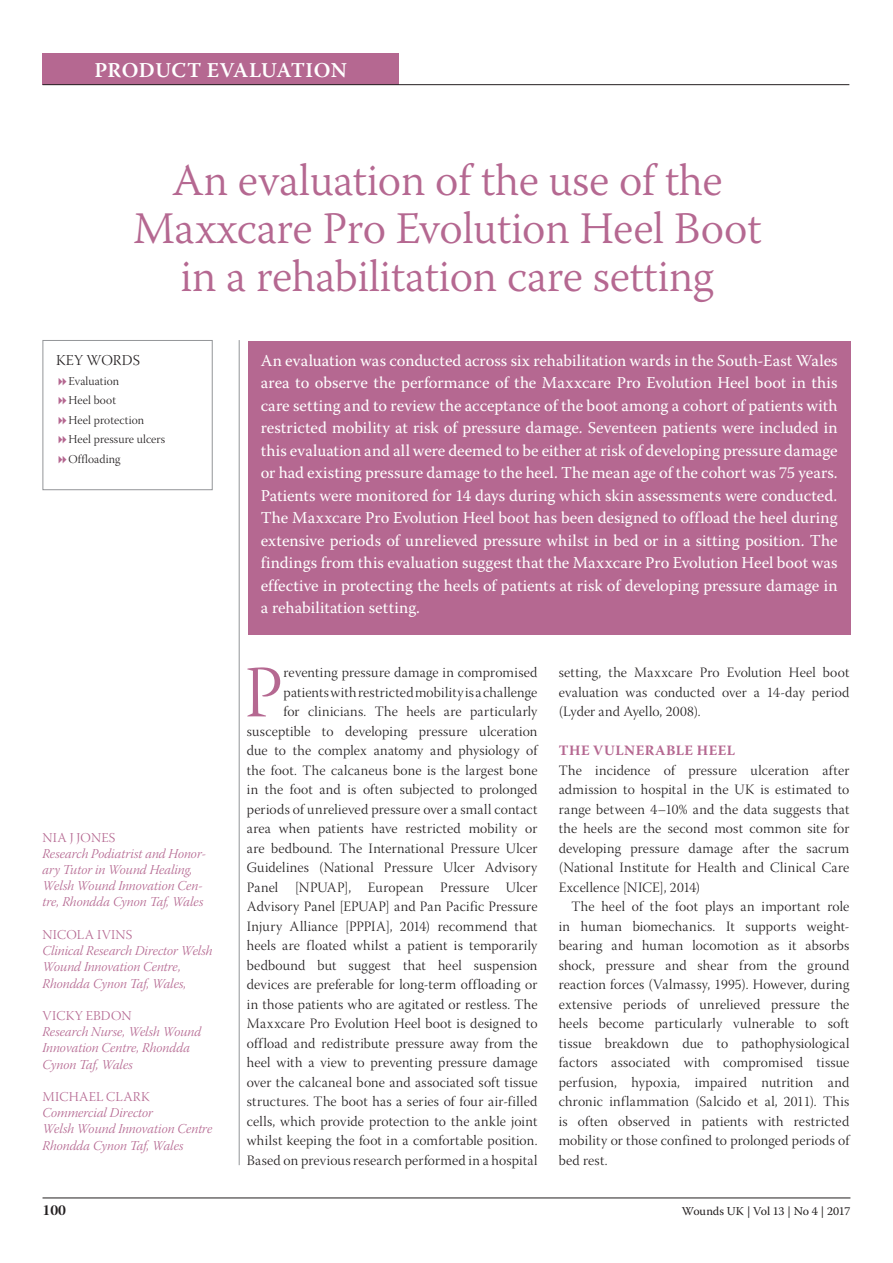
<style>
.page{position:relative;width:893px;height:1263px;background:#fff}
.page>*{position:absolute;margin:0;border:0;box-sizing:border-box;transform-origin:0 0}
.t1{font:73.35px "Warnock Pro Light Subh";color:#b56891}
.t2{font:300 45px/48px "Warnock Pro";letter-spacing:-.01em;color:#b56891;text-align:center}
.t3{font:600 21px "Warnock Pro";letter-spacing:.02em;color:#fff}
.t4{font:16.5px/22.5px "Warnock Pro";color:#fff;text-align:justify}
.t5{font:15px "Warnock Pro Light Subh";letter-spacing:.01em;color:#231f20}
.t6{font:15px "Warnock Pro Bold Subh";color:#231f20}
.t7{font:14.25px/19.5px "Warnock Pro Light Subh";letter-spacing:.015em;color:#231f20;text-align:justify}
.t8{font:700 14.25px "Warnock Pro";letter-spacing:.035em;color:#b56891}
.t9{font:13.5px/16.2px "Warnock Pro Light It Subh";color:#b56891}
.t10{font:13.5px "Warnock Pro Light Subh";letter-spacing:.015em;color:#b56891}
.t11{font:12px/19.5px "Warnock Pro Light Subh";letter-spacing:.01em;color:#231f20}
.t12{font:12px "Warnock Pro";letter-spacing:-.005em;color:#231f20}
</style>
<div class="page">
<hr style="left:43px;top:1197px;width:807px;height:1px;background:#231f20">
<div style="left:43px;top:53px;width:356px;height:32px;background:#b56891"></div>
<hr style="left:43px;top:84px;width:806px;height:1px;background:#231f20">
<hr style="left:239px;top:340px;width:1px;height:825px;background:#939598">
<div style="left:248px;top:341px;width:602px;height:293px;background:#b56891"></div>
<div style="left:43px;top:340px;width:170px;height:150px;border:1px solid #939598"></div>
<h3 class="t3" style="left:94px;top:57px;width:254px">PRODUCT EVALUATION</h3>
<h2 class="t2" style="left:133px;top:156px;width:630px">An evaluation of the use of the<br>Maxxcare Pro Evolution Heel Boot in a rehabilitation care setting</h2>
<p class="t5" style="left:56px;top:352px;width:85px">KEY WORDS</p>
<p class="t11" style="left:69px;top:372px;width:98px">Evaluation<br>Heel boot<br>Heel protection<br>Heel pressure ulcers<br>Offloading</p>
<p class="t10" style="left:43px;top:830px;width:74px">NIA J JONES</p>
<p class="t9" style="left:43px;top:847px;width:165px">Research Podiatrist and Honor&shy;ary Tutor in Wound Healing,<br>Welsh Wound Innovation Cen&shy;tre, Rhondda Cynon Taf, Wales</p>
<p class="t10" style="left:43px;top:927px;width:91px">NICOLA IVINS</p>
<p class="t9" style="left:43px;top:944px;width:171px">Clinical Research Director Welsh<br>Wound Innovation Centre,<br>Rhondda Cynon Taf, Wales,</p>
<p class="t10" style="left:43px;top:1008px;width:91px">VICKY EBDON</p>
<p class="t9" style="left:43px;top:1025px;width:160px">Research Nurse, Welsh Wound<br>Innovation Centre, Rhondda<br>Cynon Taf, Wales</p>
<p class="t10" style="left:43px;top:1089px;width:109px">MICHAEL CLARK</p>
<p class="t9" style="left:43px;top:1106px;width:171px">Commercial Director<br>Welsh Wound Innovation Centre<br>Rhondda Cynon Taf, Wales</p>
<p class="t4" style="left:261px;top:349px;width:579px">An evaluation was conducted across six rehabilitation wards in the South-East Wales area to observe the performance of the Maxxcare Pro Evolution Heel boot in this care setting and to review the acceptance of the boot among a cohort of patients with restricted mobility at risk of pressure damage. Seventeen patients were included in this evaluation and all were deemed to be either at risk of developing pressure damage or had existing pressure damage to the heel. The mean age of the cohort was 75 years.<br>Patients were monitored for 14 days during which skin assessments were conducted.<br>The Maxxcare Pro Evolution Heel boot has been designed to offload the heel during extensive periods of unrelieved pressure whilst in bed or in a sitting position. The findings from this evaluation suggest that the Maxxcare Pro Evolution Heel boot was effective in protecting the heels of patients at risk of developing pressure damage in a rehabilitation setting.</p>
<p class="t7" style="left:247px;top:665px;width:292px;text-align:right">reventing pressure damage in compromised patients with restricted mobility is a challenge<br>for clinicians. The heels are particularly susceptible to developing pressure ulceration due to the complex anatomy and physiology of the foot. The calcaneus bone is the largest bone in the foot and is often subjected to prolonged periods of unrelieved pressure over a small contact area when patients have restricted mobility or are bedbound. The International Pressure Ulcer Guidelines (National Pressure Ulcer Advisory Panel [NPUAP], European Pressure Ulcer Advisory Panel [EPUAP] and Pan Pacific Pressure Injury Alliance [PPPIA], 2014) recommend that heels are floated whilst a patient is temporarily bedbound but suggest that heel suspension devices are preferable for long-term offloading or in those patients who are agitated or restless. The Maxxcare Pro Evolution Heel boot is designed to offload and redistribute pressure away from the heel with a view to preventing pressure damage over the calcaneal bone and associated soft tissue structures. The boot has a series of four air-filled cells, which provide protection to the ankle joint whilst keeping the foot in a comfortable position.<br>Based on previous research performed in a hospital</p>
<p class="t7" style="left:559px;top:664px;width:292px">setting, the Maxxcare Pro Evolution Heel boot evaluation was conducted over a 14-day period (Lyder and Ayello, 2008).</p>
<h1 class="t1" style="left:244px;top:653px;width:40px">P</h1>
<p class="t8" style="left:559px;top:742px;width:178px">THE VULNERABLE HEEL</p>
<p class="t7" style="left:559px;top:762px;width:292px">The incidence of pressure ulceration after admission to hospital in the UK is estimated to range between 4–10% and the data suggests that the heels are the second most common site for developing pressure damage after the sacrum (National Institute for Health and Clinical Care Excellence [NICE], 2014)</p>
<p class="t7" style="left:559px;top:898px;width:292px;text-indent:13px">The heel of the foot plays an important role in human biomechanics. It supports weight&shy;bearing and human locomotion as it absorbs shock, pressure and shear from the ground reaction forces (Valmassy, 1995). However, during extensive periods of unrelieved pressure the heels become particularly vulnerable to soft tissue breakdown due to pathophysiological factors associated with compromised tissue perfusion, hypoxia, impaired nutrition and chronic inflammation (Salcido et al, 2011). This is often observed in patients with restricted mobility or those confined to prolonged periods of bed rest.</p>
<p class="t6" style="left:43px;top:1201px;width:25px">100</p>
<p class="t12" style="left:682px;top:1204px;width:170px">Wounds UK | Vol 13 | No 4 | 2017</p>
</div>
